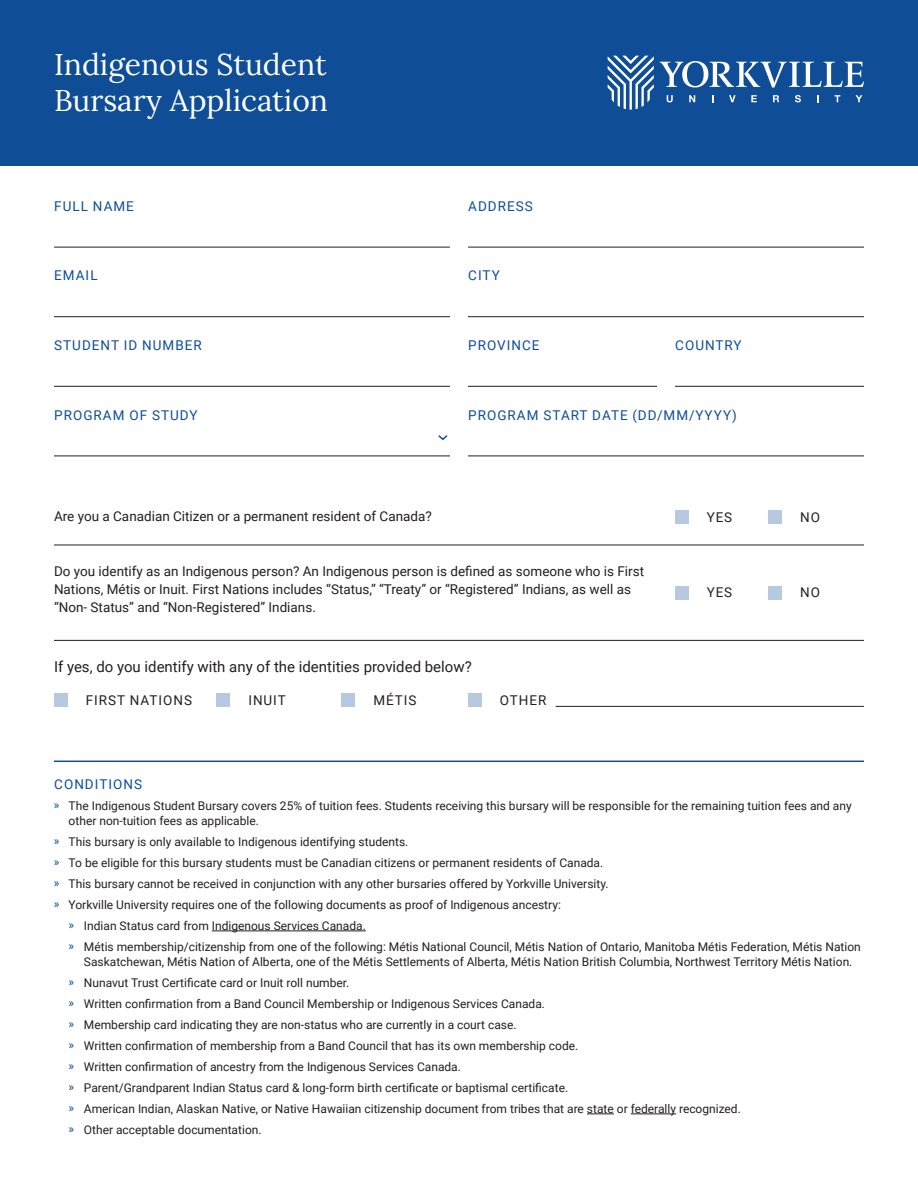
<style>
.page{position:relative;width:918px;height:1188px;background:#fff}
.page>*{position:absolute;margin:0;border:0;box-sizing:border-box;transform-origin:0 0}
.t1{font:30px/36px "Lora";color:#fff}
.t2{font:15px "Roboto";color:#231f20}
.t3{font:13.5px/18px "Roboto";color:#231f20}
.t4{font:13.5px "Roboto";letter-spacing:.075em;color:#0f4d97}
.t5{font:13.5px "Roboto";letter-spacing:.075em;color:#231f20}
.t6{font:12px/15px "Roboto";color:#231f20}
.t7{font:12px "Roboto";color:#0f4d97}
</style>
<div class="page">
<div style="left:0;top:0;width:918px;height:165px;background:#0f4d97"></div>
<hr style="left:54px;top:247px;width:396px;height:1px;background:#231f20">
<hr style="left:54px;top:316px;width:396px;height:1px;background:#231f20">
<hr style="left:54px;top:386px;width:396px;height:1px;background:#231f20">
<hr style="left:54px;top:456px;width:396px;height:1px;background:#231f20">
<hr style="left:468px;top:456px;width:396px;height:1px;background:#231f20">
<hr style="left:468px;top:247px;width:396px;height:1px;background:#231f20">
<hr style="left:468px;top:316px;width:396px;height:1px;background:#231f20">
<hr style="left:468px;top:386px;width:189px;height:1px;background:#231f20">
<hr style="left:675px;top:386px;width:189px;height:1px;background:#231f20">
<svg style="left:608px;top:56px;width:46px;height:54px"></svg>
<svg style="left:660px;top:61px;width:204px;height:27px"></svg>
<svg style="left:667px;top:95px;width:6px;height:7px"></svg>
<svg style="left:689px;top:95px;width:6px;height:7px"></svg>
<svg style="left:729px;top:95px;width:7px;height:7px"></svg>
<svg style="left:751px;top:95px;width:6px;height:7px"></svg>
<svg style="left:773px;top:95px;width:6px;height:7px"></svg>
<svg style="left:795px;top:95px;width:6px;height:7px"></svg>
<svg style="left:817px;top:95px;width:2px;height:7px"></svg>
<svg style="left:835px;top:95px;width:5px;height:7px"></svg>
<svg style="left:856px;top:95px;width:6px;height:7px"></svg>
<hr style="left:54px;top:761px;width:810px;height:1px;background:#0f4d97">
<hr style="left:54px;top:545px;width:810px;height:1px;background:#231f20">
<hr style="left:54px;top:640px;width:810px;height:1px;background:#231f20">
<div style="left:675px;top:510px;width:13px;height:14px;background:#b7c9e0"></div>
<div style="left:769px;top:510px;width:13px;height:14px;background:#b7c9e0"></div>
<div style="left:675px;top:586px;width:13px;height:13px;background:#b7c9e0"></div>
<div style="left:769px;top:586px;width:13px;height:13px;background:#b7c9e0"></div>
<hr style="left:556px;top:706px;width:308px;height:1px;background:#231f20">
<div style="left:54px;top:693px;width:14px;height:14px;background:#b7c9e0"></div>
<div style="left:217px;top:693px;width:13px;height:14px;background:#b7c9e0"></div>
<div style="left:342px;top:693px;width:13px;height:14px;background:#b7c9e0"></div>
<div style="left:468px;top:693px;width:14px;height:14px;background:#b7c9e0"></div>
<hr style="left:212px;top:931px;width:154px;height:1px;background:#231f20">
<svg style="left:587px;top:1114px;width:27px;height:1px"></svg>
<hr style="left:631px;top:1114px;width:45px;height:1px;background:#231f20">
<svg style="left:438px;top:435px;width:10px;height:6px"></svg>
<p class="t1" style="left:54px;top:44px;width:276px">Indigenous Student<br>Bursary Application</p>
<p class="t4" style="left:54px;top:197px;width:81px">FULL NAME</p>
<p class="t4" style="left:468px;top:197px;width:66px">ADDRESS</p>
<p class="t4" style="left:54px;top:266px;width:45px">EMAIL</p>
<p class="t4" style="left:468px;top:266px;width:33px">CITY</p>
<p class="t4" style="left:54px;top:336px;width:149px">STUDENT ID NUMBER</p>
<p class="t4" style="left:468px;top:336px;width:73px">PROVINCE</p>
<p class="t4" style="left:675px;top:336px;width:68px">COUNTRY</p>
<p class="t4" style="left:54px;top:405px;width:145px">PROGRAM OF STUDY</p>
<p class="t4" style="left:468px;top:405px;width:270px">PROGRAM START DATE (DD/MM/YYYY)</p>
<p class="t3" style="left:54px;top:507px;width:379px">Are you a Canadian Citizen or a permanent resident of Canada?</p>
<p class="t3" style="left:707px;top:507px;width:27px">YES</p>
<p class="t3" style="left:800px;top:507px;width:21px">NO</p>
<p class="t3" style="left:54px;top:562px;width:592px">Do you identify as an Indigenous person? An Indigenous person is defined as someone who is First<br>Nations, Métis or Inuit. First Nations includes “Status,” “Treaty” or “Registered” Indians, as well as “Non- Status” and “Non-Registered” Indians.</p>
<p class="t2" style="left:54px;top:656px;width:419px">If yes, do you identify with any of the identities provided below?</p>
<p class="t5" style="left:86px;top:690px;width:108px">FIRST NATIONS</p>
<p class="t3" style="left:248px;top:690px;width:39px">INUIT</p>
<p class="t3" style="left:373px;top:690px;width:45px">MÉTIS</p>
<p class="t3" style="left:500px;top:690px;width:48px">OTHER</p>
<p class="t3" style="left:707px;top:583px;width:27px">YES</p>
<p class="t3" style="left:800px;top:583px;width:21px">NO</p>
<p class="t4" style="left:54px;top:775px;width:89px">CONDITIONS</p>
<p class="t6" style="left:69px;top:798px;width:785px">The Indigenous Student Bursary covers 25% of tuition fees. Students receiving this bursary will be responsible for the remaining tuition fees and any other non-tuition fees as applicable.</p>
<p class="t6" style="left:69px;top:834px;width:341px">This bursary is only available to Indigenous identifying students.</p>
<p class="t6" style="left:69px;top:855px;width:536px">To be eligible for this bursary students must be Canadian citizens or permanent residents of Canada.</p>
<p class="t6" style="left:69px;top:876px;width:541px">This bursary cannot be received in conjunction with any other bursaries offered by Yorkville University.</p>
<p class="t7" style="left:54px;top:797px;width:7px">»</p>
<p class="t7" style="left:54px;top:833px;width:7px">»</p>
<p class="t7" style="left:54px;top:854px;width:7px">»</p>
<p class="t7" style="left:54px;top:875px;width:7px">»</p>
<p class="t7" style="left:54px;top:896px;width:7px">»</p>
<p class="t6" style="left:69px;top:897px;width:494px">Yorkville University requires one of the following documents as proof of Indigenous ancestry:</p>
<p class="t7" style="left:69px;top:917px;width:7px">»</p>
<p class="t6" style="left:84px;top:918px;width:283px">Indian Status card from Indigenous Services Canada.</p>
<p class="t6" style="left:84px;top:939px;width:778px">Métis membership/citizenship from one of the following: Métis National Council, Métis Nation of Ontario, Manitoba Métis Federation, Métis Nation<br>Saskatchewan, Métis Nation of Alberta, one of the Métis Settlements of Alberta, Métis Nation British Columbia, Northwest Territory Métis Nation.</p>
<p class="t7" style="left:69px;top:938px;width:7px">»</p>
<p class="t7" style="left:69px;top:974px;width:7px">»</p>
<p class="t6" style="left:84px;top:975px;width:267px">Nunavut Trust Certificate card or Inuit roll number.</p>
<p class="t7" style="left:69px;top:995px;width:7px">»</p>
<p class="t6" style="left:84px;top:996px;width:463px">Written confirmation from a Band Council Membership or Indigenous Services Canada.</p>
<p class="t7" style="left:69px;top:1016px;width:7px">»</p>
<p class="t6" style="left:84px;top:1017px;width:434px">Membership card indicating they are non-status who are currently in a court case.</p>
<p class="t7" style="left:69px;top:1037px;width:7px">»</p>
<p class="t6" style="left:84px;top:1038px;width:496px">Written confirmation of membership from a Band Council that has its own membership code.</p>
<p class="t7" style="left:69px;top:1058px;width:7px">»</p>
<p class="t6" style="left:84px;top:1059px;width:379px">Written confirmation of ancestry from the Indigenous Services Canada.</p>
<p class="t7" style="left:69px;top:1079px;width:7px">»</p>
<p class="t6" style="left:84px;top:1080px;width:486px">Parent/Grandparent Indian Status card &amp; long-form birth certificate or baptismal certificate.</p>
<p class="t7" style="left:69px;top:1100px;width:7px">»</p>
<p class="t6" style="left:84px;top:1101px;width:658px">American Indian, Alaskan Native, or Native Hawaiian citizenship document from tribes that are state or federally recognized.</p>
<p class="t7" style="left:69px;top:1121px;width:7px">»</p>
<p class="t6" style="left:84px;top:1122px;width:179px">Other acceptable documentation.</p>
</div>
